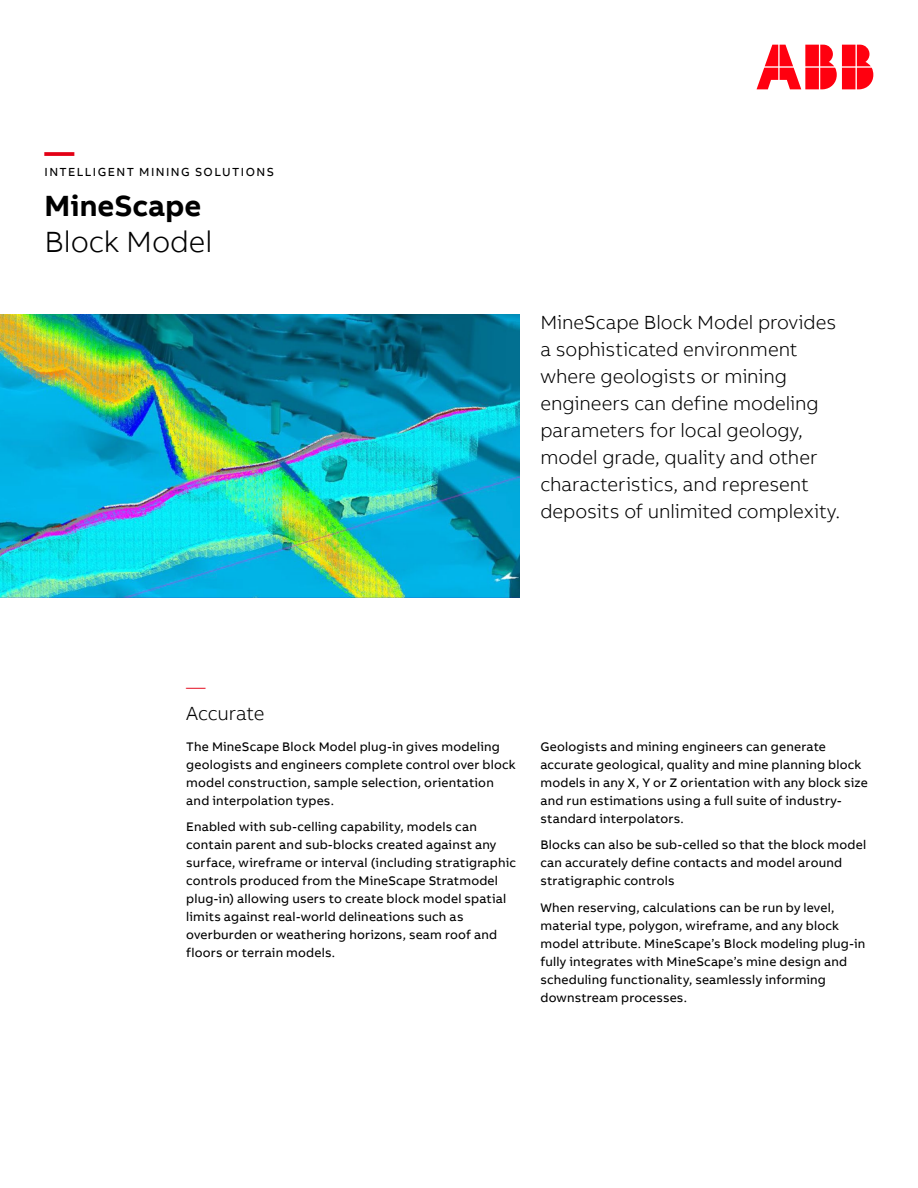
<style>
.page{position:relative;width:918px;height:1188px;background:#fff}
.page>*{position:absolute;margin:0;border:0;box-sizing:border-box;transform-origin:0 0}
.Subheadline_M_20pt_2{font:300 30px "AB Bvoice";letter-spacing:-.005em;color:#000}
.Headline_M_20pt_24pt{font:700 30px "AB Bvoice";letter-spacing:.005em;color:#000}
.Headline_M_20pt_24pt-2{font:700 30px "AB Bvoice";color:#e30015}
.Lead_13pt_18pt{font:300 19.5px/27px "AB Bvoice";letter-spacing:-.005em;color:#000}
.Copytext_8_5pt_12pt{font:12.75px/18px "AB Bvoice";letter-spacing:.015em;color:#000}
.Category_M_8pt_9_6pt{font:12px "AB Bvoice";letter-spacing:.12em;color:#000}
.s1{color:#e30015}
</style>
<div class="page">
<img style="left:0;top:315px;width:519px;height:282px">
<svg style="left:757px;top:45px;width:116px;height:44px"></svg>
<p class="Headline_M_20pt_24pt-2" style="left:45px;top:132px;width:31px">—</p>
<p class="Category_M_8pt_9_6pt" style="left:45px;top:165px;width:231px">INTELLIGENT MINING SOLUTIONS</p>
<p class="Headline_M_20pt_24pt" style="left:45px;top:186px;width:158px">MineScape</p>
<p class="Subheadline_M_20pt_2" style="left:45px;top:224px;width:169px">Block Model</p>
<p class="Lead_13pt_18pt" style="left:540px;top:309px;width:301px">MineScape Block Model provides a sophisticated environment where geologists or mining engineers can define modeling parameters for local geology, model grade, quality and other characteristics, and represent deposits of unlimited complexity.</p>
<p class="Lead_13pt_18pt" style="left:186px;top:673px;width:80px"><span class="s1">—<br></span>Accurate</p>
<p class="Copytext_8_5pt_12pt" style="left:186px;top:738px;width:331px">The MineScape Block Model plug-in gives modeling geologists and engineers complete control over block model construction, sample selection, orientation and interpolation types.</p>
<p class="Copytext_8_5pt_12pt" style="left:186px;top:818px;width:331px">Enabled with sub-celling capability, models can contain parent and sub-blocks created against any surface, wireframe or interval (including stratigraphic controls produced from the MineScape Stratmodel plug-in) allowing users to create block model spatial limits against real-world delineations such as overburden or weathering horizons, seam roof and floors or terrain models.</p>
<p class="Copytext_8_5pt_12pt" style="left:540px;top:737px;width:329px">Geologists and mining engineers can generate accurate geological, quality and mine planning block models in any X, Y or Z orientation with any block size and run estimations using a full suite of industry&shy;standard interpolators.</p>
<p class="Copytext_8_5pt_12pt" style="left:540px;top:836px;width:327px">Blocks can also be sub-celled so that the block model can accurately define contacts and model around stratigraphic controls</p>
<p class="Copytext_8_5pt_12pt" style="left:540px;top:898px;width:326px">When reserving, calculations can be run by level, material type, polygon, wireframe, and any block model attribute. MineScape’s Block modeling plug-in fully integrates with MineScape’s mine design and scheduling functionality, seamlessly informing downstream processes.</p>
</div>
